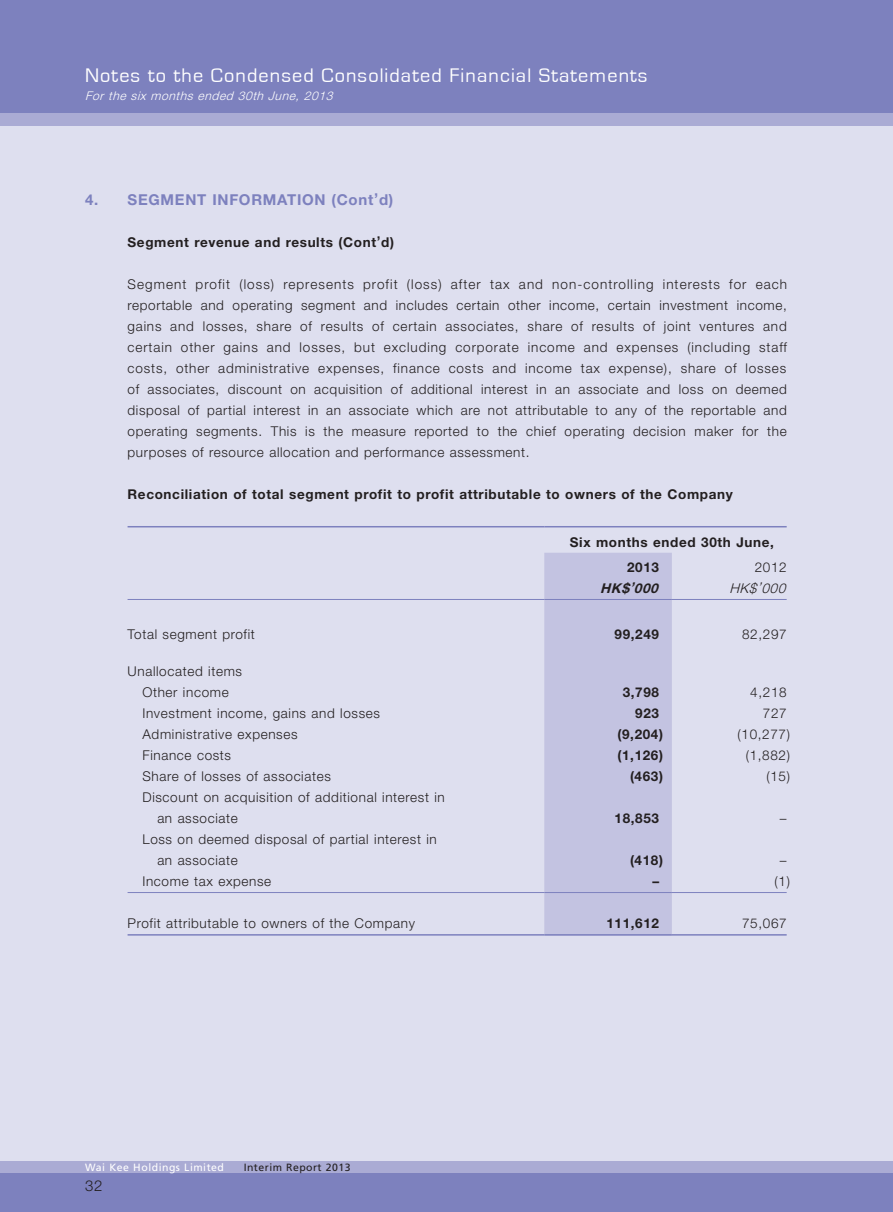
<style>
.page{position:relative;width:893px;height:1212px;background:#dedfef}
.page>*{position:absolute;margin:0;border:0;box-sizing:border-box;transform-origin:0 0}
.t1{font:20.25px "Eurostile";letter-spacing:.055em;color:#fff}
.Heading_1{font:700 15px "Helvetica Neue LT Std";letter-spacing:.05em;color:#7d81be}
.t2{font:300 15px "Helvetica Neue LT Std";color:#231f20}
.Body_Text{font:300 13.5px/21px "Helvetica Neue LT Std";letter-spacing:.05em;color:#231f20}
.Heading_2{font:700 13.5px "Helvetica Neue LT Std";letter-spacing:.05em;color:#231f20}
.Body_Text-2{font:700 13.5px "Helvetica Neue LT Std";letter-spacing:.05em;color:#231f20}
.Body_Text-3{font:italic 700 13.5px "Helvetica Neue LT Std";color:#231f20}
.Body_Text-4{font:italic 300 13.5px "Helvetica Neue LT Std";color:#231f20}
.t3{font:italic 300 12px "Helvetica Neue LT Std";color:#fff}
.t4{font:10.5px "Frutiger LT Std";letter-spacing:.05em;color:#fff}
.t5{font:10.5px "Frutiger LT Std";letter-spacing:.045em;color:#231f20}
</style>
<div class="page">
<div style="left:0;top:1161px;width:893px;height:13px;background:#aaabd4"></div>
<div style="left:0;top:1174px;width:893px;height:38px;background:#7d81be"></div>
<div style="left:0;top:0;width:893px;height:125px;background:#aaabd4"></div>
<div style="left:0;top:0;width:893px;height:113px;background:#7d81be"></div>
<div style="left:544px;top:553px;width:128px;height:381px;background:#c3c3e1"></div>
<hr style="left:128px;top:526px;width:416px;height:1px;background:#7d81be">
<hr style="left:544px;top:526px;width:243px;height:1px;background:#7d81be">
<hr style="left:128px;top:599px;width:416px;height:1px;background:#7d81be">
<hr style="left:544px;top:599px;width:128px;height:1px;background:#7d81be">
<hr style="left:672px;top:599px;width:115px;height:1px;background:#7d81be">
<hr style="left:128px;top:892px;width:416px;height:1px;background:#7d81be">
<hr style="left:544px;top:892px;width:128px;height:1px;background:#7d81be">
<hr style="left:672px;top:892px;width:115px;height:1px;background:#7d81be">
<hr style="left:128px;top:934px;width:416px;height:1px;background:#7d81be">
<hr style="left:544px;top:934px;width:128px;height:1px;background:#7d81be">
<hr style="left:672px;top:934px;width:115px;height:1px;background:#7d81be">
<h1 class="t1" style="left:85px;top:65px;width:564px">Notes to the Condensed Consolidated Financial Statements</h1>
<p class="t3" style="left:85px;top:89px;width:253px">For the six months ended 30th June, 2013</p>
<p class="Heading_1" style="left:85px;top:190px;width:310px">4. SEGMENT INFORMATION (Cont’d)</p>
<p class="Heading_2" style="left:128px;top:234px;width:268px">Segment revenue and results (Cont’d)</p>
<p class="Body_Text" style="left:128px;top:273px;width:661px;text-align:justify">Segment profit (loss) represents profit (loss) after tax and non-controlling interests for each reportable and operating segment and includes certain other income, certain investment income, gains and losses, share of results of certain associates, share of results of joint ventures and certain other gains and losses, but excluding corporate income and expenses (including staff costs, other administrative expenses, finance costs and income tax expense), share of losses of associates, discount on acquisition of additional interest in an associate and loss on deemed disposal of partial interest in an associate which are not attributable to any of the reportable and operating segments. This is the measure reported to the chief operating decision maker for the purposes of resource allocation and performance assessment.</p>
<p class="Heading_2" style="left:128px;top:486px;width:607px">Reconciliation of total segment profit to profit attributable to owners of the Company</p>
<p class="Body_Text-2" style="left:570px;top:534px;width:206px">Six months ended 30th June,</p>
<p class="Body_Text-2" style="left:627px;top:559px;width:33px">2013</p>
<p class="Body_Text" style="left:755px;top:556px;width:33px">2012</p>
<p class="Body_Text-3" style="left:600px;top:580px;width:63px">HK$’000</p>
<p class="Body_Text-4" style="left:729px;top:580px;width:62px">HK$’000</p>
<p class="Body_Text" style="left:128px;top:623px;width:129px">Total segment profit</p>
<p class="Body_Text-2" style="left:615px;top:626px;width:46px">99,249</p>
<p class="Body_Text" style="left:742px;top:623px;width:46px">82,297</p>
<p class="Body_Text" style="left:128px;top:660px;width:116px">Unallocated items</p>
<p class="Body_Text" style="left:142px;top:681px;width:88px">Other income</p>
<p class="Body_Text-2" style="left:623px;top:684px;width:38px">3,798</p>
<p class="Body_Text" style="left:750px;top:681px;width:38px">4,218</p>
<p class="Body_Text" style="left:142px;top:702px;width:239px">Investment income, gains and losses</p>
<p class="Body_Text-2" style="left:635px;top:705px;width:25px">923</p>
<p class="Body_Text" style="left:763px;top:702px;width:25px">727</p>
<p class="Body_Text" style="left:142px;top:723px;width:157px">Administrative expenses</p>
<p class="Body_Text-2" style="left:617px;top:726px;width:47px">(9,204)</p>
<p class="Body_Text" style="left:738px;top:723px;width:54px">(10,277)</p>
<p class="Body_Text" style="left:142px;top:744px;width:90px">Finance costs</p>
<p class="Body_Text-2" style="left:617px;top:747px;width:47px">(1,126)</p>
<p class="Body_Text" style="left:746px;top:744px;width:46px">(1,882)</p>
<p class="Body_Text" style="left:142px;top:765px;width:190px">Share of losses of associates</p>
<p class="Body_Text-2" style="left:630px;top:768px;width:35px">(463)</p>
<p class="Body_Text" style="left:766px;top:765px;width:25px">(15)</p>
<p class="Body_Text" style="left:157px;top:786px;width:289px;text-indent:-15px">Discount on acquisition of additional interest in an associate</p>
<p class="Body_Text-2" style="left:615px;top:810px;width:46px">18,853</p>
<p class="Body_Text" style="left:780px;top:807px;width:8px">–</p>
<p class="Body_Text" style="left:157px;top:828px;width:281px;text-indent:-15px">Loss on deemed disposal of partial interest in an associate</p>
<p class="Body_Text-2" style="left:630px;top:852px;width:35px">(418)</p>
<p class="Body_Text" style="left:780px;top:849px;width:8px">–</p>
<p class="Body_Text" style="left:142px;top:870px;width:130px">Income tax expense</p>
<p class="Body_Text-2" style="left:652px;top:873px;width:8px">–</p>
<p class="Body_Text" style="left:775px;top:870px;width:17px">(1)</p>
<p class="Body_Text" style="left:128px;top:912px;width:289px">Profit attributable to owners of the Company</p>
<p class="Body_Text-2" style="left:606px;top:915px;width:54px">111,612</p>
<p class="Body_Text" style="left:742px;top:912px;width:46px">75,067</p>
<p class="t4" style="left:85px;top:1161px;width:140px">Wai Kee Holdings Limited</p>
<p class="t5" style="left:244px;top:1161px;width:108px">Interim Report 2013</p>
<p class="t2" style="left:85px;top:1176px;width:19px">32</p>
</div>
